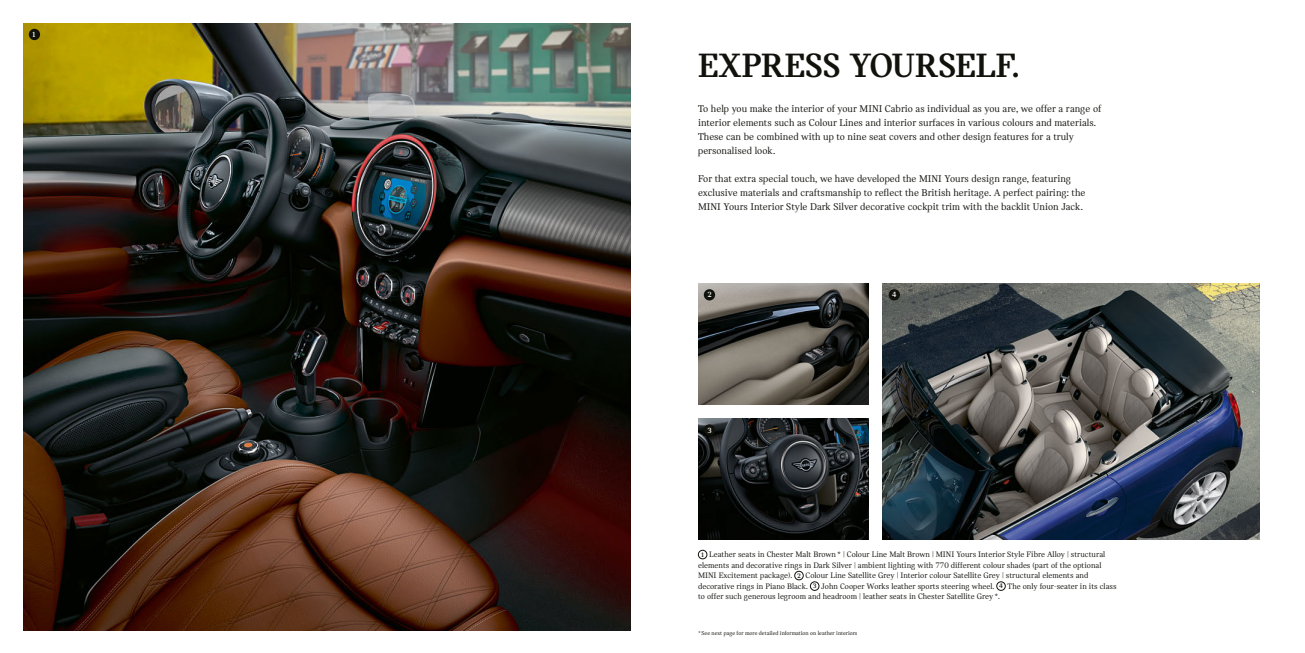
<style>
.page{position:relative;width:1305px;height:653px;background:#fff}
.page>*{position:absolute;margin:0;border:0;box-sizing:border-box;transform-origin:0 0}
.t1{font:36px "MINI Serif Bold 10";color:#12120d}
.t2{font:10.5px/14px "MINI Serif Regular 5";color:#12120d}
.t3{font:8.5px/10.5px "MINI Serif Regular 5";color:#12120d}
.t4{font:8px "MINI Serif Bold 10";color:#fff}
.t5{font:8px "MINI Serif Bold 9";color:#fff}
.t6{font:6px "MINI Serif Regular 5";color:#12120d}
.s1{font-family:"MINI Serif Bold 10";font-size:7px}
</style>
<div class="page">
<img style="left:23px;top:23px;width:607px;height:607px">
<div style="left:29px;top:29px;width:11px;height:11px;background:#12120d;border-radius:50%"></div>
<img style="left:698px;top:418px;width:170px;height:121px">
<img style="left:882px;top:283px;width:377px;height:256px">
<img style="left:698px;top:283px;width:170px;height:121px">
<div style="left:703px;top:289px;width:12px;height:11px;background:#12120d;border-radius:50%"></div>
<div style="left:703px;top:424px;width:12px;height:11px;background:#12120d;border-radius:50%"></div>
<div style="left:888px;top:289px;width:11px;height:11px;background:#12120d;border-radius:50%"></div>
<div style="left:698px;top:549px;width:9px;height:10px;border:1px solid #12120d;border-radius:50%"></div>
<div style="left:794px;top:570px;width:9px;height:10px;border:1px solid #12120d;border-radius:50%"></div>
<div style="left:810px;top:581px;width:9px;height:9px;border:1px solid #12120d;border-radius:50%"></div>
<div style="left:996px;top:581px;width:9px;height:9px;border:1px solid #12120d;border-radius:50%"></div>
<p class="t5" style="left:32px;top:30px;width:6px">1</p>
<h1 class="t1" style="left:698px;top:46px;width:323px">EXPRESS YOURSELF.</h1>
<p class="t2" style="left:698px;top:102px;width:405px">To help you make the interior of your MINI Cabrio as individual as you are, we offer a range of interior elements such as Colour Lines and interior surfaces in various colours and materials.<br>These can be combined with up to nine seat covers and other design features for a truly personalised look.</p>
<p class="t2" style="left:698px;top:172px;width:389px">For that extra special touch, we have developed the MINI Yours design range, featuring exclusive materials and craftsmanship to reflect the British heritage. A perfect pairing: the<br>MINI Yours Interior Style Dark Silver decorative cockpit trim with the backlit Union Jack.</p>
<p class="t4" style="left:707px;top:290px;width:6px">2</p>
<p class="t4" style="left:707px;top:425px;width:6px">3</p>
<p class="t4" style="left:892px;top:290px;width:6px">4</p>
<p class="t3" style="left:698px;top:549px;width:420px;text-indent:3px"><span class="s1">1</span> Leather seats in Chester Malt Brown* | Colour Line Malt Brown | MINI Yours Interior Style Fibre Alloy | structural elements and decorative rings in Dark Silver | ambient lighting with 770 different colour shades (part of the optional MINI Excitement package). <span class="s1">2</span> Colour Line Satellite Grey | Interior colour Satellite Grey | structural elements and decorative rings in Piano Black. <span class="s1">3</span> John Cooper Works leather sports steering wheel. <span class="s1">4</span> The only four-seater in its class to offer such generous legroom and headroom | leather seats in Chester Satellite Grey *.</p>
<p class="t6" style="left:698px;top:629px;width:161px">* See next page for more detailed information on leather interiors</p>
</div>
